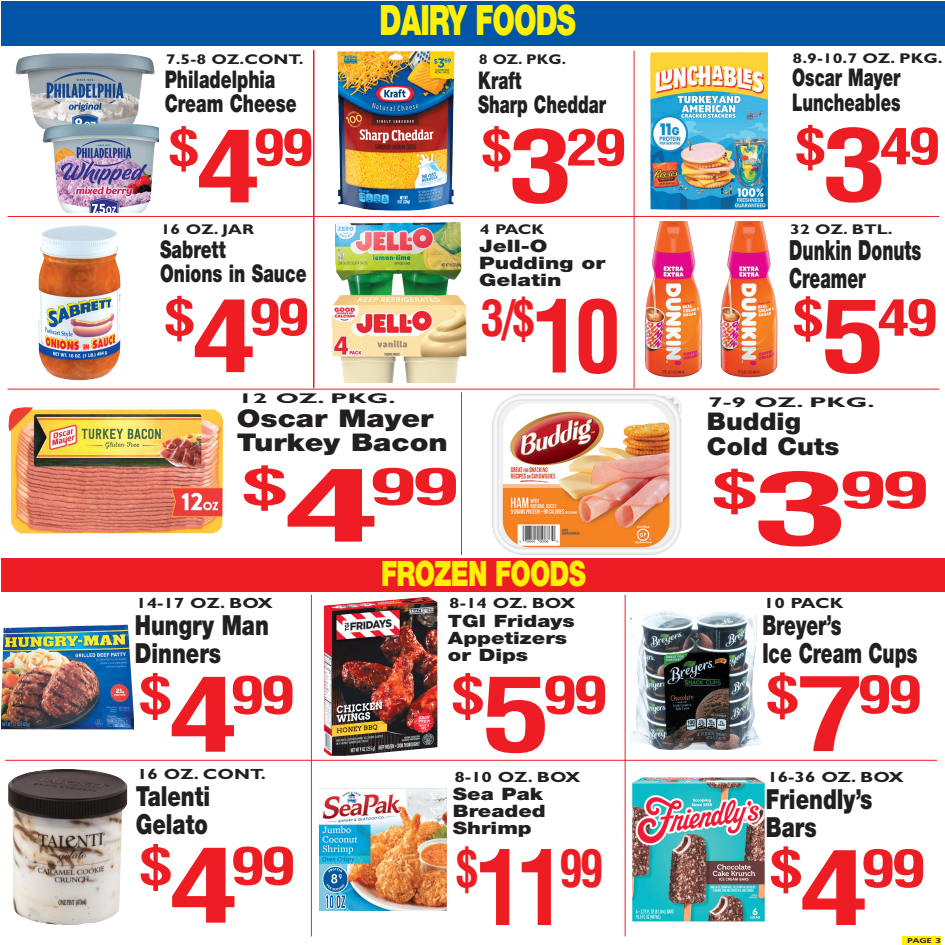
<style>
.page{position:relative;width:945px;height:945px;background:#fff}
.page>*{position:absolute;margin:0;border:0;box-sizing:border-box;transform-origin:0 0}
.t1{font:700 condensed 50.75px "Helvetica";letter-spacing:-.06em;color:#ee1d23;scale:1.37 1}
.t2{font:700 condensed 50.75px "Helvetica";letter-spacing:-.06em;color:#ee1d23;scale:.93 1}
.t3{font:700 condensed 49.12px "Helvetica";letter-spacing:-.06em;color:#ee1d23;scale:1.32 1}
.t4{font:700 condensed 49.12px "Helvetica";letter-spacing:-.06em;color:#ee1d23;scale:1.98 1}
.t5{font:700 condensed 49.12px "Helvetica";letter-spacing:-.06em;color:#ee1d23;scale:.96 1}
.t6{font:900 42px "Helvetica Neue";letter-spacing:-.035em;color:#fff101;scale:.68 1}
.t7{font:900 35px "Helvetica Neue";letter-spacing:-.035em;color:#fff101;scale:.73 1}
.t8{font:900 27.75px/27.8px "Helvetica Neue";color:#231f20;scale:.77 1}
.t9{font:900 27.75px/27.8px "Helvetica Neue";color:#231f20;scale:.67 1}
.t10{font:900 27.75px/27.8px "Helvetica Neue";color:#231f20;scale:.62 1}
.t11{font:900 24.38px/24.4px "Helvetica Neue";color:#231f20;scale:.71 1}
.t12{font:900 24.38px/24.4px "Helvetica Neue";color:#231f20;scale:.67 1}
.t13{font:900 24.38px/24.4px "Helvetica Neue";color:#231f20;scale:1.22 1}
.t14{font:900 24.38px/24.4px "Helvetica Neue";color:#231f20;scale:1.06 1}
.t15{font:900 17.12px/17.1px "Helvetica Neue";color:#231f20;scale:1.3 1}
.t16{font:900 17.12px/17.1px "Helvetica Neue";color:#231f20;scale:1.25 1}
.t17{font:900 17px/17px "Helvetica Neue";color:#231f20;scale:1.26 1}
.t18{font:700 14.75px "Gill Sans";color:#231f20;scale:1.29 1}
.t19{font:700 14.12px "Gill Sans";color:#231f20;scale:1.26 1}
.t20{font:700 14.12px "Gill Sans";color:#231f20;scale:1.89 1}
.t21{font:700 14.12px "Gill Sans";color:#231f20;scale:1.16 1}
.t22{font:7.38px "Frugal Sans Bold DTC";color:#231f20;scale:1.41 1}
.s1{font-size:98.25px}
.s2{font-size:101.38px}
</style>
<div class="page">
<div style="left:902px;top:936px;width:39px;height:9px;background:#fff101"></div>
<div style="left:1px;top:558px;width:944px;height:34px;background:#ee1d23"></div>
<div style="left:1px;top:1px;width:944px;height:44px;background:#0154a6"></div>
<img style="left:492px;top:394px;width:190px;height:161px">
<img style="left:39px;top:225px;width:82px;height:155px">
<img style="left:335px;top:222px;width:126px;height:73px">
<img style="left:331px;top:295px;width:136px;height:88px">
<img style="left:645px;top:221px;width:58px;height:156px">
<img style="left:720px;top:221px;width:58px;height:156px">
<img style="left:650px;top:52px;width:119px;height:158px">
<img style="left:8px;top:407px;width:215px;height:126px">
<img style="left:337px;top:51px;width:118px;height:160px">
<img style="left:16px;top:53px;width:139px;height:76px">
<img style="left:43px;top:123px;width:115px;height:89px">
<hr style="left:8px;top:216px;width:931px;height:1px;background:#ee1d23">
<hr style="left:8px;top:389px;width:931px;height:1px;background:#ee1d23">
<hr style="left:313px;top:50px;width:1px;height:338px;background:#ee1d23">
<hr style="left:634px;top:51px;width:1px;height:337px;background:#ee1d23">
<hr style="left:461px;top:392px;width:1px;height:163px;background:#ee1d23">
<img style="left:1px;top:625px;width:133px;height:104px">
<img style="left:630px;top:611px;width:132px;height:139px">
<img style="left:319px;top:788px;width:127px;height:123px">
<img style="left:324px;top:597px;width:113px;height:159px">
<img style="left:8px;top:769px;width:119px;height:156px">
<img style="left:632px;top:777px;width:133px;height:144px">
<hr style="left:5px;top:760px;width:932px;height:1px;background:#ee1d23">
<hr style="left:311px;top:595px;width:1px;height:341px;background:#ee1d23">
<hr style="left:625px;top:595px;width:1px;height:341px;background:#ee1d23">
<h3 class="t6" style="left:380px;top:5px;width:290px">DAIRY FOODS</h3>
<p class="t19" style="left:166px;top:55px;width:111px">7.5-8 OZ.CONT.</p>
<p class="t21" style="left:479px;top:55px;width:77px">8 OZ. PKG.</p>
<p class="t19" style="left:793px;top:53px;width:121px">8.9-10.7 OZ. PKG.</p>
<h3 class="t11" style="left:165px;top:69px;width:187px">Philadelphia<br>Cream Cheese</h3>
<h2 class="t3" style="left:168px;top:129px;width:112px">$<span class="s1">4</span>99</h2>
<h3 class="t12" style="left:478px;top:70px;width:192px">Kraft<br>Sharp Cheddar</h3>
<h2 class="t3" style="left:480px;top:129px;width:112px">$<span class="s1">3</span>29</h2>
<h3 class="t12" style="left:792px;top:68px;width:163px">Oscar Mayer<br>Luncheables</h3>
<h2 class="t3" style="left:794px;top:127px;width:112px">$<span class="s1">3</span>49</h2>
<p class="t19" style="left:161px;top:225px;width:76px">16 OZ. JAR</p>
<p class="t19" style="left:480px;top:225px;width:53px">4 PACK</p>
<p class="t19" style="left:790px;top:225px;width:83px">32 OZ. BTL.</p>
<h3 class="t11" style="left:160px;top:239px;width:208px">Sabrett<br>Onions in Sauce</h3>
<h2 class="t3" style="left:163px;top:298px;width:112px">$<span class="s1">4</span>99</h2>
<p class="t15" style="left:479px;top:239px;width:99px">Jell-O<br>Pudding or<br>Gelatin</p>
<h2 class="t5" style="left:481px;top:299px;width:148px">3/$<span class="s1">10</span></h2>
<h3 class="t10" style="left:789px;top:239px;width:215px">Dunkin Donuts<br>Creamer</h3>
<h2 class="t3" style="left:792px;top:299px;width:112px">$<span class="s1">5</span>49</h2>
<p class="t20" style="left:238px;top:394px;width:85px">12 OZ. PKG.</p>
<p class="t20" style="left:708px;top:397px;width:90px">7-9 OZ. PKG.</p>
<h3 class="t13" style="left:237px;top:408px;width:175px">Oscar Mayer<br>Turkey Bacon</h3>
<h2 class="t4" style="left:240px;top:468px;width:112px">$<span class="s1">4</span>99</h2>
<h3 class="t14" style="left:707px;top:411px;width:126px">Buddig<br>Cold Cuts</h3>
<h2 class="t4" style="left:710px;top:471px;width:112px">$<span class="s1">3</span>99</h2>
<h3 class="t7" style="left:381px;top:561px;width:282px">FROZEN FOODS</h3>
<p class="t18" style="left:136px;top:598px;width:107px">14-17 OZ. BOX</p>
<p class="t18" style="left:449px;top:598px;width:99px">8-14 OZ. BOX</p>
<p class="t18" style="left:764px;top:598px;width:63px">10 PACK</p>
<h3 class="t8" style="left:135px;top:614px;width:176px">Hungry Man<br>Dinners</h3>
<h1 class="t1" style="left:138px;top:676px;width:116px">$<span class="s2">4</span>99</h1>
<p class="t17" style="left:448px;top:613px;width:102px">TGI Fridays<br>Appetizers or Dips</p>
<h1 class="t1" style="left:450px;top:676px;width:116px">$<span class="s2">5</span>99</h1>
<h3 class="t9" style="left:762px;top:613px;width:233px">Breyer’s<br>Ice Cream Cups</h3>
<h1 class="t1" style="left:765px;top:675px;width:116px">$<span class="s2">7</span>99</h1>
<p class="t18" style="left:137px;top:769px;width:101px">16 OZ. CONT.</p>
<p class="t18" style="left:454px;top:772px;width:99px">8-10 OZ. BOX</p>
<p class="t18" style="left:767px;top:772px;width:107px">16-36 OZ. BOX</p>
<h3 class="t8" style="left:136px;top:785px;width:98px">Talenti<br>Gelato</h3>
<h1 class="t1" style="left:138px;top:847px;width:116px">$<span class="s2">4</span>99</h1>
<p class="t16" style="left:453px;top:787px;width:76px">Sea Pak<br>Breaded<br>Shrimp</p>
<h1 class="t2" style="left:455px;top:849px;width:161px">$<span class="s2">11</span>99</h1>
<h3 class="t8" style="left:766px;top:787px;width:140px">Friendly’s<br>Bars</h3>
<h1 class="t1" style="left:769px;top:849px;width:116px">$<span class="s2">4</span>99</h1>
<p class="t22" style="left:907px;top:938px;width:25px">PAGE 3</p>
</div>
